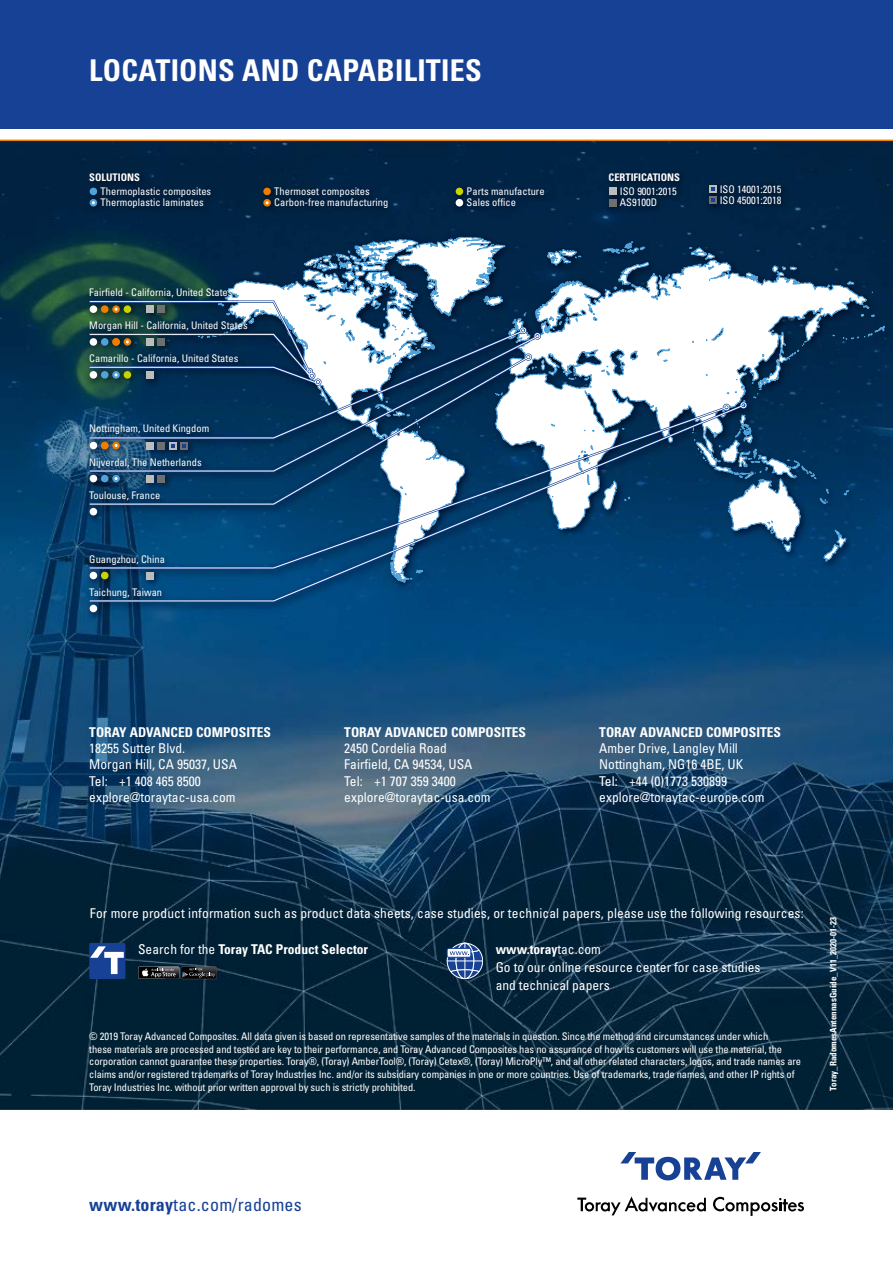
<style>
.page{position:relative;width:893px;height:1263px;background:#fff}
.page>*{position:absolute;margin:0;border:0;box-sizing:border-box;transform-origin:0 0}
.t1{font:700 condensed 30px "Univers";letter-spacing:.01em;color:#fff}
.t2{font:condensed 18px "Univers";letter-spacing:.01em;color:#164194}
.t3{font:condensed 13.5px/16.2px "Univers";color:#fff}
.t4{font:700 condensed 13.5px "Univers";color:#fff}
.t5{font:condensed 10.5px/11.4px "Univers";letter-spacing:-.01em;color:#fff}
.t6{font:700 condensed 10.5px "Univers";color:#fff}
.t7{font:700 condensed 9px "Univers";color:#fff}
.s1{font-weight:400}
.s2{font-weight:700}
</style>
<div class="page">
<img style="left:0;top:141px;width:893px;height:969px">
<svg style="left:620px;top:1152px;width:141px;height:28px"></svg>
<svg style="left:577px;top:1196px;width:129px;height:19px"></svg>
<svg style="left:713px;top:1197px;width:91px;height:19px"></svg>
<div style="left:0;top:0;width:893px;height:128px;background:#164194"></div>
<hr style="left:0;top:140px;width:893px;height:1px;background:#ef7d00">
<svg style="left:447px;top:943px;width:36px;height:36px"></svg>
<div style="left:89px;top:943px;width:36px;height:36px;background:#164194;border-radius:2px"></div>
<svg style="left:90px;top:946px;width:34px;height:28px"></svg>
<div style="left:138px;top:967px;width:41px;height:11px;background:#010202"></div>
<svg style="left:142px;top:966px;width:75px;height:13px"></svg>
<img style="left:85px;top:169px;width:808px;height:452px">
<svg style="left:188px;top:237px;width:697px;height:346px"></svg>
<div style="left:609px;top:199px;width:7px;height:8px;background:#706f6f"></div>
<svg style="left:709px;top:185px;width:7px;height:8px"></svg>
<svg style="left:709px;top:197px;width:7px;height:7px"></svg>
<div style="left:456px;top:188px;width:7px;height:7px;background:#c8d300;border-radius:50%"></div>
<div style="left:456px;top:199px;width:7px;height:8px;background:#fff;border-radius:50%"></div>
<div style="left:263px;top:188px;width:8px;height:7px;background:#ef7d00;border-radius:50%"></div>
<svg style="left:263px;top:199px;width:8px;height:8px"></svg>
<div style="left:90px;top:188px;width:7px;height:7px;background:#50a2da;border-radius:50%"></div>
<svg style="left:90px;top:199px;width:7px;height:8px"></svg>
<div style="left:609px;top:188px;width:7px;height:7px;background:#bcbcbc"></div>
<div style="left:520px;top:327px;width:7px;height:7px;border:2px solid #164194;border-radius:50%"></div>
<div style="left:534px;top:332px;width:7px;height:8px;border:2px solid #164194;border-radius:50%"></div>
<div style="left:740px;top:402px;width:7px;height:7px;border:2px solid #164194;border-radius:50%"></div>
<svg style="left:321px;top:331px;width:201px;height:6px"></svg>
<svg style="left:321px;top:337px;width:215px;height:68px"></svg>
<svg style="left:89px;top:357px;width:438px;height:48px"></svg>
<svg style="left:520px;top:328px;width:6px;height:5px"></svg>
<svg style="left:534px;top:333px;width:6px;height:6px"></svg>
<svg style="left:525px;top:354px;width:6px;height:6px"></svg>
<svg style="left:741px;top:402px;width:5px;height:6px"></svg>
<svg style="left:89px;top:299px;width:232px;height:86px;background:#36566b"></svg>
<svg style="left:89px;top:405px;width:653px;height:197px;background:#275981"></svg>
<div style="left:90px;top:605px;width:7px;height:7px;background:#fff;border-radius:50%"></div>
<div style="left:90px;top:371px;width:7px;height:8px;background:#fff;border-radius:50%"></div>
<div style="left:90px;top:475px;width:7px;height:7px;background:#fff;border-radius:50%"></div>
<svg style="left:112px;top:475px;width:8px;height:7px"></svg>
<div style="left:124px;top:371px;width:7px;height:8px;background:#c8d300;border-radius:50%"></div>
<h1 class="t1" style="left:89px;top:52px;width:394px">LOCATIONS AND CAPABILITIES</h1>
<p class="t6" style="left:89px;top:171px;width:52px">SOLUTIONS</p>
<p class="t5" style="left:101px;top:185px;width:112px">Thermoplastic composites<br>Thermoplastic laminates</p>
<p class="t5" style="left:274px;top:185px;width:116px">Thermoset composites<br>Carbon-free manufacturing</p>
<p class="t5" style="left:89px;top:287px;width:145px">Fairfield - California, United States</p>
<p class="t5" style="left:89px;top:319px;width:160px">Morgan Hill - California, United States</p>
<p class="t5" style="left:89px;top:352px;width:151px">Camarillo - California, United States</p>
<p class="t5" style="left:89px;top:423px;width:121px">Nottingham, United Kingdom</p>
<p class="t5" style="left:89px;top:456px;width:114px">Nijverdal, The Netherlands</p>
<p class="t5" style="left:89px;top:489px;width:73px">Toulouse, France</p>
<p class="t5" style="left:89px;top:553px;width:77px">Guangzhou, China</p>
<p class="t5" style="left:89px;top:586px;width:74px">Taichung, Taiwan</p>
<p class="t5" style="left:467px;top:185px;width:80px">Parts manufacture<br>Sales office</p>
<p class="t6" style="left:608px;top:171px;width:73px">CERTIFICATIONS</p>
<p class="t5" style="left:620px;top:185px;width:59px">ISO 9001:2015<br>AS9100D</p>
<p class="t5" style="left:720px;top:183px;width:63px">ISO 14001:2015<br>ISO 45001:2018</p>
<p class="t4" style="left:89px;top:724px;width:183px">TORAY ADVANCED COMPOSITES</p>
<p class="t3" style="left:89px;top:740px;width:149px">18255 Sutter Blvd.<br>Morgan Hill, CA 95037, USA<br>Tel: +1 408 465 8500 explore@toraytac-usa.com</p>
<p class="t4" style="left:344px;top:724px;width:183px">TORAY ADVANCED COMPOSITES</p>
<p class="t3" style="left:344px;top:740px;width:148px">2450 Cordelia Road<br>Fairfield, CA 94534, USA<br>Tel: +1 707 359 3400 explore@toraytac-usa.com</p>
<p class="t4" style="left:599px;top:724px;width:183px">TORAY ADVANCED COMPOSITES</p>
<p class="t3" style="left:599px;top:740px;width:167px">Amber Drive, Langley Mill<br>Nottingham, NG16 4BE, UK<br>Tel: +44 (0)1773 530899 explore@toraytac-europe.com</p>
<p class="t3" style="left:90px;top:905px;width:715px">For more product information such as product data sheets, case studies, or technical papers, please use the following resources:</p>
<p class="t4" style="left:138px;top:941px;width:231px"><span class="s1">Search for the</span> Toray TAC Product Selector</p>
<p class="t3" style="left:496px;top:940px;width:266px;line-height:18px"><span class="s2">www.toray</span>tac.com<br>Go to our online resource center for case studies and technical papers</p>
<p class="t5" style="left:89px;top:1029px;width:713px;line-height:12.8px">© 2019 Toray Advanced Composites. All data given is based on representative samples of the materials in question. Since the method and circumstances under which<br>these materials are processed and tested are key to their performance, and Toray Advanced Composites has no assurance of how its customers will use the material, the corporation cannot guarantee these properties. Toray®, (Toray) AmberTool®, (Toray) Cetex®, (Toray) MicroPly™, and all other related characters, logos, and trade names are claims and/or registered trademarks of Toray Industries Inc. and/or its subsidiary companies in one or more countries. Use of trademarks, trade names, and other IP rights of Toray Industries Inc. without prior written approval by such is strictly prohibited.</p>
<p class="t7" style="left:828px;top:1091px;width:175px;rotate:-90deg">Toray_RadomesAntennasGuide_V11_2020-01-23</p>
<h2 class="t2" style="left:89px;top:1193px;width:214px"><span class="s2">www.toray</span>tac.com/radomes</h2>
</div>
